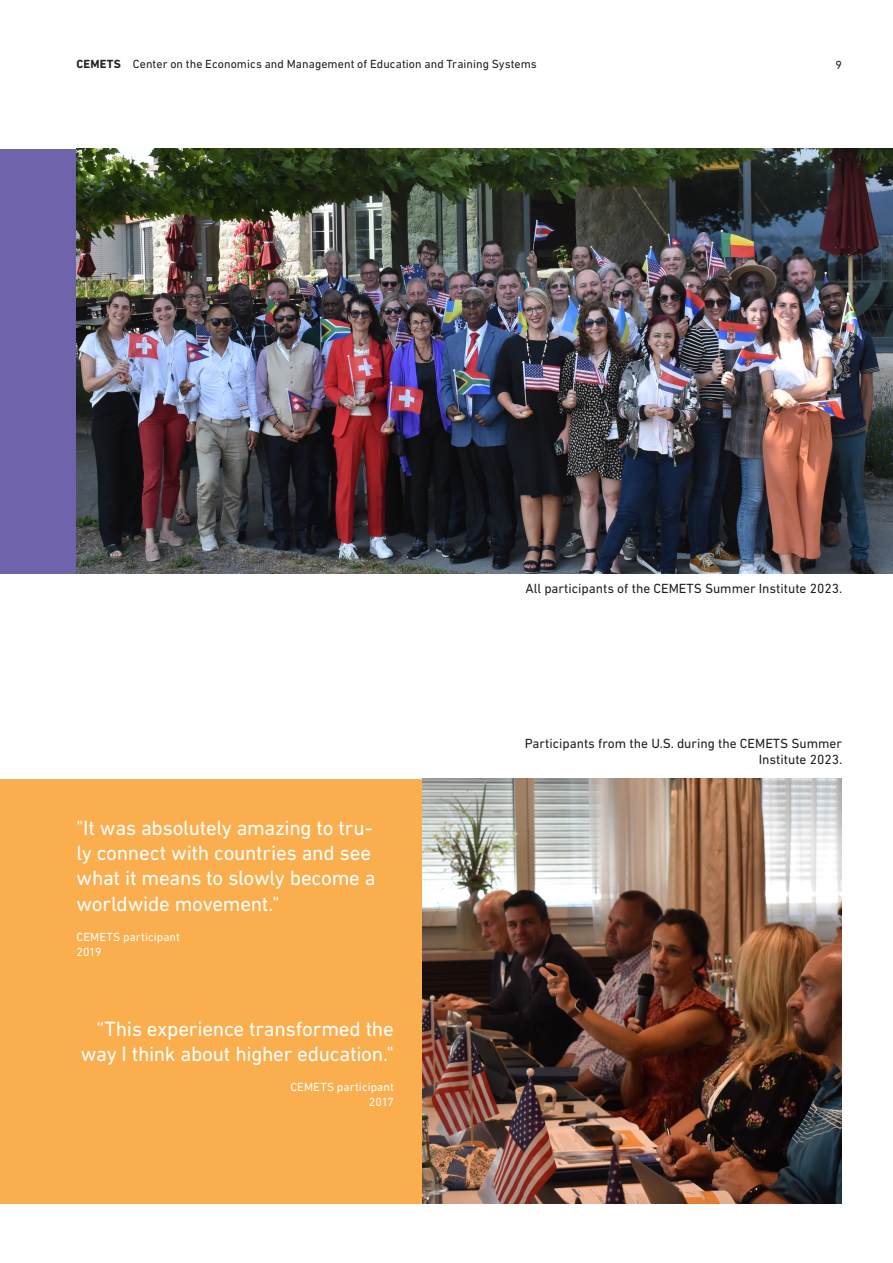
<style>
.page{position:relative;width:893px;height:1263px;background:#fff}
.page>*{position:absolute;margin:0;border:0;box-sizing:border-box;transform-origin:0 0}
.t1{font:21px/25.2px "DIN Next W1 G";letter-spacing:-.015em;color:#fff}
.t2{font:13.5px/16.2px "DIN Next W1 G";color:#231f20;text-align:right}
.t3{font:12px "DIN Next W1 G";letter-spacing:.005em;color:#231f20}
.t4{font:12px/15px "DIN Next W1 G";letter-spacing:.005em;color:#fff}
.s1{font-weight:700}
</style>
<div class="page">
<div style="left:0;top:149px;width:77px;height:424px;background:#6f64ac"></div>
<img style="left:77px;top:149px;width:816px;height:424px">
<div style="left:0;top:779px;width:427px;height:424px;background:#faae4d"></div>
<img style="left:422px;top:779px;width:420px;height:424px">
<p class="t3" style="left:77px;top:57px;width:462px"><span class="s1">CEMETS</span> Center on the Economics and Management of Education and Training Systems</p>
<p class="t3" style="left:835px;top:58px;width:8px">9</p>
<p class="t2" style="left:525px;top:580px;width:318px">All participants of the CEMETS Summer Institute 2023.</p>
<p class="t1" style="left:77px;top:815px;width:301px">"It was absolutely amazing to tru&shy;ly connect with countries and see what it means to slowly become a worldwide movement."</p>
<p class="t4" style="left:77px;top:929px;width:105px">CEMETS participant<br>2019</p>
<p class="t1" style="left:81px;top:1016px;width:315px;text-align:right">“This experience transformed the way I think about higher education."</p>
<p class="t4" style="left:290px;top:1079px;width:105px;text-align:right">CEMETS participant<br>2017</p>
<p class="t2" style="left:525px;top:735px;width:319px">Participants from the U.S. during the CEMETS Summer<br>Institute 2023.</p>
</div>
